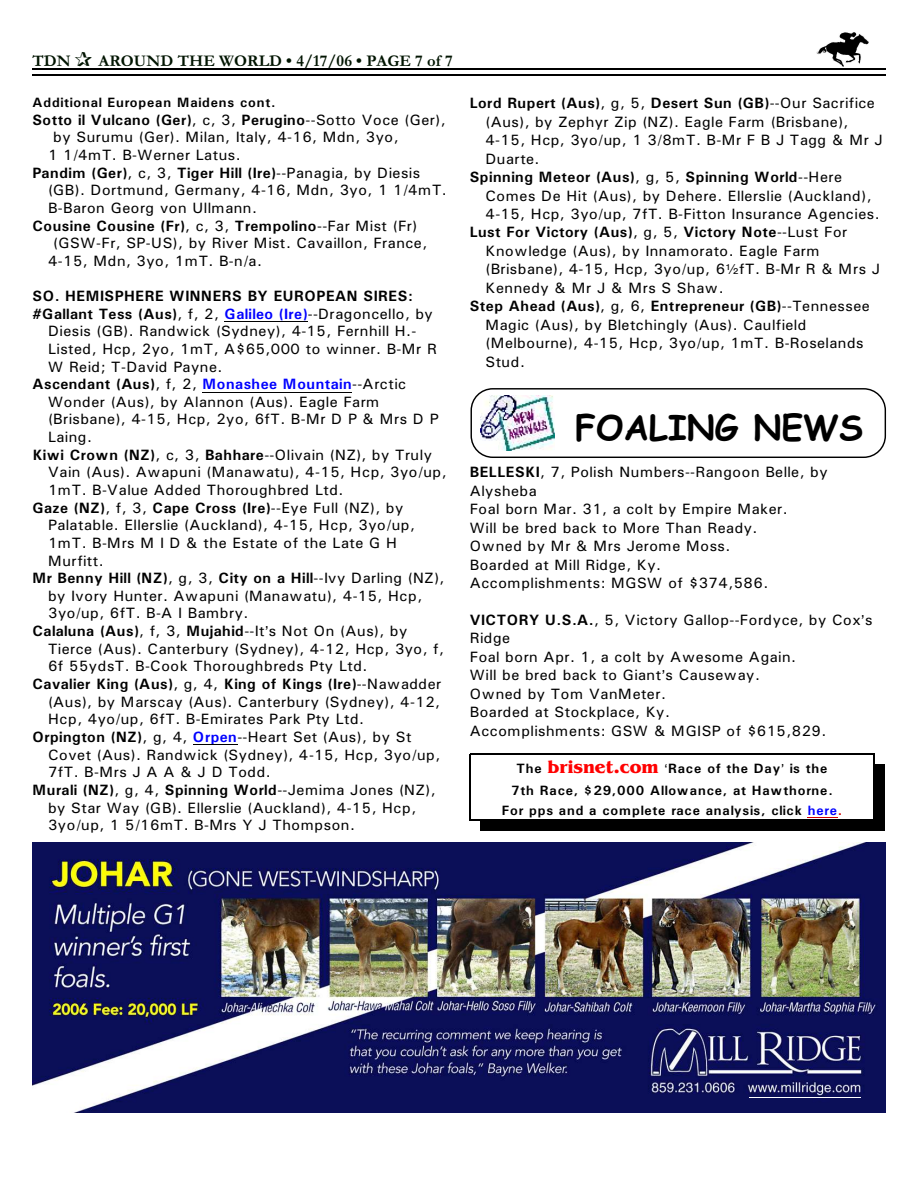
<style>
.page{position:relative;width:918px;height:1188px;background:#fff}
.page>*{position:absolute;margin:0;border:0;box-sizing:border-box;transform-origin:0 0}
.t1{font:700 34.5px "Comic Sans MS";letter-spacing:.005em;color:#000}
.t2{font:700 16.5px "Garamond";letter-spacing:.005em;color:#001400}
.t3{font:15px/18.5px "Univers";letter-spacing:.035em;color:#000}
.t4{font:700 15px "Univers";letter-spacing:.035em;color:#000}
.t5{font:700 15px "Univers";letter-spacing:.03em;color:#00f}
.t6{font:700 13.5px/20.5px "Univers";letter-spacing:.065em;color:#000;text-align:center}
.s1{font-weight:400}
.s2{font-weight:700}
.s3{font-weight:700;color:#00f}
.s4{color:#000}
.s5{font-weight:400;color:#000}
.s6{font-family:"Benguiat Bk BT";font-size:18px;color:#f00}
.s7{color:#00f}
.s8{color:#d10000}
</style>
<div class="page">
<img style="left:817px;top:32px;width:51px;height:34px">
<hr style="left:32px;top:68px;width:853px;height:1px;background:#000">
<hr style="left:32px;top:75px;width:853px;height:1px;background:#000">
<hr style="left:225px;top:321px;width:83px;height:1px;background:#000">
<hr style="left:202px;top:392px;width:150px;height:1px;background:#000">
<hr style="left:193px;top:744px;width:44px;height:1px;background:#000">
<img style="left:32px;top:842px;width:854px;height:270px">
<hr style="left:750px;top:1097px;width:111px;height:1px;background:#fff">
<img style="left:481px;top:395px;width:73px;height:56px">
<div style="left:471px;top:388px;width:415px;height:70px;border:1px solid #000;border-radius:22px"></div>
<hr style="left:808px;top:817px;width:30px;height:1px;background:#d10000">
<hr style="left:470px;top:754px;width:1px;height:66px;background:#000">
<hr style="left:873px;top:754px;width:2px;height:66px;background:#000">
<hr style="left:470px;top:754px;width:404px;height:1px;background:#000">
<hr style="left:470px;top:819px;width:404px;height:2px;background:#000">
<div style="left:875px;top:764px;width:10px;height:67px;background:#000"></div>
<div style="left:480px;top:821px;width:405px;height:10px;background:#000"></div>
<p class="t2" style="left:32px;top:55px;width:40px">TDN</p>
<p class="t2" style="left:98px;top:55px;width:356px">AROUND THE WORLD • 4/17/06 • PAGE 7 of 7</p>
<p class="t6" style="left:32px;top:94px;width:245px">Additional European Maidens cont.</p>
<p class="t4" style="left:32px;top:114px;width:415px">Sotto il Vulcano (Ger)<span class="s1">, c, 3,</span> Perugino<span class="s1">--Sotto Voce (Ger),</span></p>
<p class="t3" style="left:53px;top:129px;width:347px">by Surumu (Ger). Milan, Italy, 4-16, Mdn, 3yo,</p>
<p class="t3" style="left:48px;top:147px;width:194px">1 1/4mT. B-Werner Latus.</p>
<p class="t4" style="left:32px;top:167px;width:389px">Pandim (Ger)<span class="s1">, c, 3,</span> Tiger Hill (Ire)<span class="s1">--Panagia, by Diesis</span></p>
<p class="t3" style="left:48px;top:182px;width:400px">(GB). Dortmund, Germany, 4-16, Mdn, 3yo, 1 1/4mT.</p>
<p class="t3" style="left:48px;top:200px;width:211px">B-Baron Georg von Ullmann.</p>
<p class="t4" style="left:32px;top:220px;width:386px">Cousine Cousine (Fr)<span class="s1">, c, 3,</span> Trempolino<span class="s1">--Far Mist (Fr)</span></p>
<p class="t3" style="left:53px;top:235px;width:376px">(GSW-Fr, SP-US), by River Mist. Cavaillon, France,</p>
<p class="t3" style="left:48px;top:253px;width:215px">4-15, Mdn, 3yo, 1mT. B-n/a.</p>
<p class="t4" style="left:32px;top:291px;width:382px">SO. HEMISPHERE WINNERS BY EUROPEAN SIRES:</p>
<p class="t3" style="left:32px;top:306px;width:402px"><span class="s2">#Gallant Tess (Aus)</span>, f, 2, <span class="s3">Galileo (Ire)</span>--Dragoncello, by</p>
<p class="t3" style="left:48px;top:323px;width:370px">Diesis (GB). Randwick (Sydney), 4-15, Fernhill H.-</p>
<p class="t3" style="left:48px;top:341px;width:390px">Listed, Hcp, 2yo, 1mT, A$65,000 to winner. B-Mr R</p>
<p class="t3" style="left:48px;top:358px;width:176px">W Reid; T-David Payne.</p>
<p class="t5" style="left:32px;top:379px;width:375px"><span class="s4">Ascendant (Aus)</span><span class="s5">, f, 2,</span> Monashee Mountain<span class="s5">--Arctic</span></p>
<p class="t3" style="left:48px;top:394px;width:333px">Wonder (Aus), by Alannon (Aus). Eagle Farm</p>
<p class="t3" style="left:48px;top:411px;width:392px">(Brisbane), 4-15, Hcp, 2yo, 6fT. B-Mr D P &amp; Mrs D P</p>
<p class="t3" style="left:48px;top:429px;width:46px">Laing.</p>
<p class="t3" style="left:32px;top:447px;width:401px"><span class="s2">Kiwi Crown (NZ)</span>, c, 3, <span class="s2">Bahhare</span>--Olivain (NZ), by Truly</p>
<p class="t3" style="left:48px;top:464px;width:400px">Vain (Aus). Awapuni (Manawatu), 4-15, Hcp, 3yo/up,</p>
<p class="t3" style="left:48px;top:482px;width:297px">1mT. B-Value Added Thoroughbred Ltd.</p>
<p class="t4" style="left:32px;top:502px;width:373px">Gaze (NZ)<span class="s1">, f, 3,</span> Cape Cross (Ire)<span class="s1">--Eye Full (NZ), by</span></p>
<p class="t3" style="left:48px;top:517px;width:368px">Palatable. Ellerslie (Auckland), 4-15, Hcp, 3yo/up,</p>
<p class="t3" style="left:48px;top:535px;width:350px">1mT. B-Mrs M I D &amp; the Estate of the Late G H</p>
<p class="t3" style="left:48px;top:553px;width:57px">Murfitt.</p>
<p class="t4" style="left:32px;top:573px;width:414px">Mr Benny Hill (NZ)<span class="s1">, g, 3,</span> City on a Hill<span class="s1">--Ivy Darling (NZ),</span></p>
<p class="t3" style="left:48px;top:588px;width:376px">by Ivory Hunter. Awapuni (Manawatu), 4-15, Hcp,</p>
<p class="t3" style="left:48px;top:605px;width:202px">3yo/up, 6fT. B-A I Bambry.</p>
<p class="t3" style="left:32px;top:623px;width:377px"><span class="s2">Calaluna (Aus)</span>, f, 3, <span class="s2">Mujahid</span>--It s Not On (Aus), by</p>
<p class="t3" style="left:48px;top:641px;width:398px">Tierce (Aus). Canterbury (Sydney), 4-12, Hcp, 3yo, f,</p>
<p class="t3" style="left:48px;top:658px;width:321px">6f 55ydsT. B-Cook Thoroughbreds Pty Ltd.</p>
<p class="t4" style="left:32px;top:679px;width:411px">Cavalier King (Aus)<span class="s1">, g, 4,</span> King of Kings (Ire)<span class="s1">--Nawadder</span></p>
<p class="t3" style="left:48px;top:694px;width:394px">(Aus), by Marscay (Aus). Canterbury (Sydney), 4-12,</p>
<p class="t3" style="left:48px;top:711px;width:318px">Hcp, 4yo/up, 6fT. B-Emirates Park Pty Ltd.</p>
<p class="t3" style="left:32px;top:729px;width:381px"><span class="s2">Orpington (NZ)</span>, g, 4, <span class="s3">Orpen</span>--Heart Set (Aus), by St</p>
<p class="t3" style="left:48px;top:747px;width:394px">Covet (Aus). Randwick (Sydney), 4-15, Hcp, 3yo/up,</p>
<p class="t3" style="left:48px;top:764px;width:224px">7fT. B-Mrs J A A &amp; J D Todd.</p>
<p class="t4" style="left:32px;top:785px;width:405px">Murali (NZ)<span class="s1">, g, 4,</span> Spinning World<span class="s1">--Jemima Jones (NZ),</span></p>
<p class="t3" style="left:48px;top:799px;width:370px">by Star Way (GB). Ellerslie (Auckland), 4-15, Hcp,</p>
<p class="t3" style="left:48px;top:817px;width:309px">3yo/up, 1 5/16mT. B-Mrs Y J Thompson.</p>
<p class="t4" style="left:470px;top:98px;width:407px">Lord Rupert (Aus)<span class="s1">, g, 5,</span> Desert Sun (GB)<span class="s1">--Our Sacrifice</span></p>
<p class="t3" style="left:485px;top:114px;width:365px">(Aus), by Zephyr Zip (NZ). Eagle Farm (Brisbane),</p>
<p class="t3" style="left:485px;top:132px;width:399px">4-15, Hcp, 3yo/up, 1 3/8mT. B-Mr F B J Tagg &amp; Mr J</p>
<p class="t3" style="left:485px;top:151px;width:56px">Duarte.</p>
<p class="t4" style="left:470px;top:172px;width:374px">Spinning Meteor (Aus)<span class="s1">, g, 5,</span> Spinning World<span class="s1">--Here</span></p>
<p class="t3" style="left:485px;top:187px;width:388px">Comes De Hit (Aus), by Dehere. Ellerslie (Auckland),</p>
<p class="t3" style="left:485px;top:206px;width:396px">4-15, Hcp, 3yo/up, 7fT. B-Fitton Insurance Agencies.</p>
<p class="t4" style="left:470px;top:227px;width:379px">Lust For Victory (Aus)<span class="s1">, g, 5,</span> Victory Note<span class="s1">--Lust For</span></p>
<p class="t3" style="left:485px;top:243px;width:335px">Knowledge (Aus), by Innamorato. Eagle Farm</p>
<p class="t3" style="left:485px;top:261px;width:396px">(Brisbane), 4-15, Hcp, 3yo/up, 6 fT. B-Mr R &amp; Mrs J</p>
<p class="t3" style="left:485px;top:280px;width:240px">Kennedy &amp; Mr J &amp; Mrs S Shaw.</p>
<p class="t4" style="left:470px;top:301px;width:402px">Step Ahead (Aus)<span class="s1">, g, 6,</span> Entrepreneur (GB)<span class="s1">--Tennessee</span></p>
<p class="t3" style="left:485px;top:317px;width:322px">Magic (Aus), by Bletchingly (Aus). Caulfield</p>
<p class="t3" style="left:485px;top:335px;width:380px">(Melbourne), 4-15, Hcp, 3yo/up, 1mT. B-Roselands</p>
<p class="t3" style="left:485px;top:354px;width:41px">Stud.</p>
<h1 class="t1" style="left:575px;top:412px;width:289px">FOALING NEWS</h1>
<p class="t3" style="left:470px;top:464px;width:359px"><span class="s2">BELLESKI</span>, 7, Polish Numbers--Rangoon Belle, by<br>Alysheba<br>Foal born Mar. 31, a colt by Empire Maker.<br>Will be bred back to More Than Ready.<br>Owned by Mr &amp; Mrs Jerome Moss.<br>Boarded at Mill Ridge, Ky.<br>Accomplishments: MGSW of $374,586.</p>
<p class="t3" style="left:470px;top:612px;width:404px"><span class="s2">VICTORY U.S.A.</span>, 5, Victory Gallop--Fordyce, by Cox s<br>Ridge<br>Foal born Apr. 1, a colt by Awesome Again.<br>Will be bred back to Giant s Causeway.<br>Owned by Tom VanMeter.<br>Boarded at Stockplace, Ky.<br>Accomplishments: GSW &amp; MGISP of $615,829.</p>
<p class="t6" style="left:502px;top:760px;width:342px">The <span class="s6">brisnet.com</span> Race of the Day is the<br>7th Race, $29,000 Allowance, at Hawthorne.<br>For pps and a complete race analysis, click <span class="s7">here</span><span class="s8">.</span></p>
</div>
